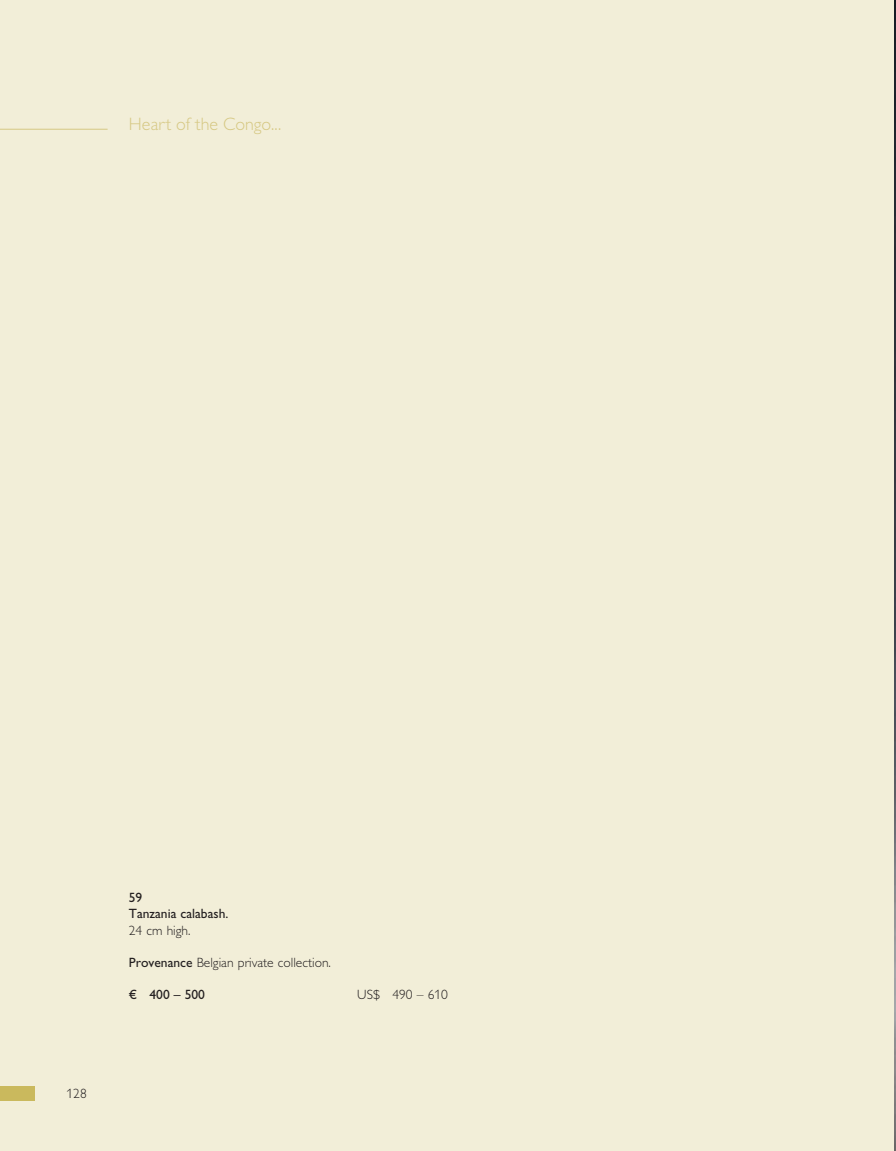
<style>
.page{position:relative;width:896px;height:1151px;background:#fff}
.page>*{position:absolute;margin:0;border:0;box-sizing:border-box;transform-origin:0 0}
.t1{font:300 18px "Gill Alt One";letter-spacing:.005em;color:#d6c883}
.t2{font:300 13.5px "Gill Alt One";color:#231f20}
.t3{font:13.5px/16.2px "Gill Alt One";color:#231f20}
.s1{font-weight:400}
</style>
<div class="page">
<div style="left:0;top:0;width:894px;height:1151px;background:#f2eed8"></div>
<img style="left:894px;top:2px;width:1px;height:1146px">
<hr style="left:0;top:129px;width:108px;height:1px;background:#d6c883">
<div style="left:0;top:1085px;width:35px;height:15px;background:#cab95d"></div>
<h1 class="t1" style="left:129px;top:113px;width:154px">Heart of the Congo...</h1>
<p class="t2" style="left:67px;top:1085px;width:22px">128</p>
<p class="t3" style="left:129px;top:889px;width:101px">59<br>Tanzania calabash.</p>
<p class="t2" style="left:129px;top:922px;width:63px">24 cm high.</p>
<p class="t2" style="left:129px;top:954px;width:204px"><span class="s1">Provenance</span> Belgian private collection.</p>
<p class="t3" style="left:129px;top:986px;width:78px">€ 400 – 500</p>
<p class="t2" style="left:357px;top:987px;width:92px">US$ 490 – 610</p>
</div>
